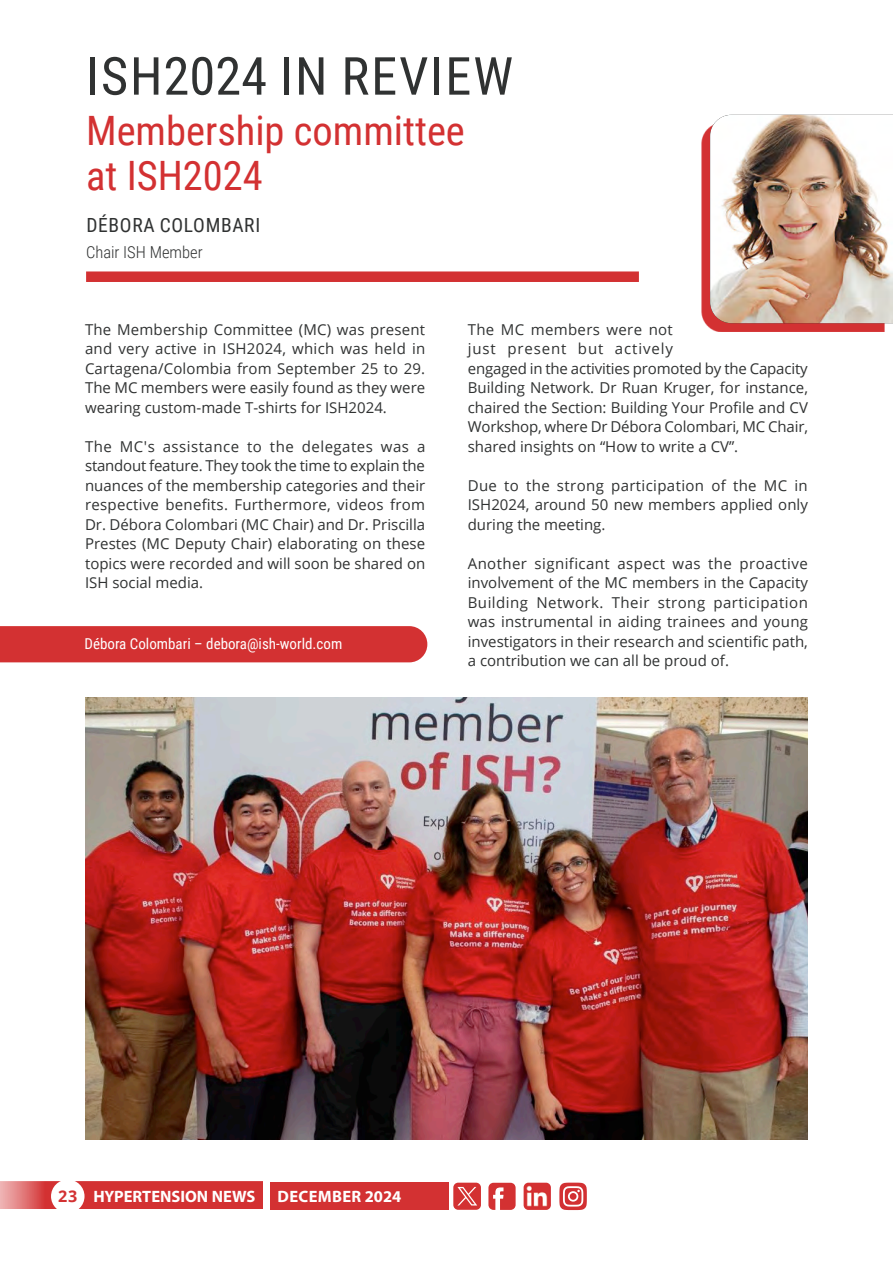
<style>
.page{position:relative;width:893px;height:1263px;background:#fff}
.page>*{position:absolute;margin:0;border:0;box-sizing:border-box;transform-origin:0 0}
.Main_heading_1{font:52.5px "Roboto Condensed";letter-spacing:.035em;color:#303232}
.Sub_Heading_1{font:40.5px/45px "Roboto Condensed";color:#d33132}
.Author_-_Name{font:19.5px "Roboto Condensed";letter-spacing:.035em;color:#303232}
.t1{font:700 16.5px "Myriad Pro";color:#fff}
.Author_-_Position_title_-_RED{font:300 16.5px "Roboto Condensed";color:#303232}
.t2{font:700 16.5px "Myriad Pro";letter-spacing:.02em;color:#fff}
.Body_text_justified_2_columns{font:15px/19.5px "Open Sans";color:#303232;text-align:justify}
.Author___Email_-_RED_FiN{font:15px "Roboto Condensed";color:#fff}
.s1{font-family:"Open Sans";font-size:16.2px;color:#d33132}
</style>
<div class="page">
<svg style="left:488px;top:1183px;width:28px;height:27px"></svg>
<div style="left:270px;top:1183px;width:179px;height:27px;background:#d33132"></div>
<svg style="left:0;top:1182px;width:263px;height:27px;background:#d53e3f"></svg>
<div style="left:51px;top:1179px;width:34px;height:34px;background:#fff;border-radius:50%"></div>
<img style="left:524px;top:1183px;width:27px;height:27px">
<div style="left:453px;top:1183px;width:28px;height:27px;background:#d33132;border-radius:5px"></div>
<svg style="left:457px;top:1187px;width:20px;height:18px"></svg>
<svg style="left:559px;top:1182px;width:28px;height:28px"></svg>
<div style="left:86px;top:271px;width:553px;height:11px;background:#d33132"></div>
<div style="left:702px;top:123px;width:183px;height:209px;background:#d33132"></div>
<img style="left:710px;top:115px;width:183px;height:208px">
<img style="left:85px;top:697px;width:723px;height:443px">
<div style="left:0;top:626px;width:427px;height:36px;background:#d33132"></div>
<p class="Main_heading_1" style="left:86px;top:39px;width:429px">ISH2024 IN REVIEW</p>
<p class="Sub_Heading_1" style="left:86px;top:107px;width:380px">Membership committee at ISH2024</p>
<p class="Author_-_Name" style="left:86px;top:212px;width:175px">DÉBORA COLOMBARI</p>
<p class="Author_-_Position_title_-_RED" style="left:86px;top:240px;width:118px">Chair ISH Member</p>
<p class="Body_text_justified_2_columns" style="left:85px;top:319px;width:342px">The Membership Committee (MC) was present and very active in ISH2024, which was held in Cartagena/Colombia from September 25 to 29.<br>The MC members were easily found as they were wearing custom-made T-shirts for ISH2024.</p>
<p class="Body_text_justified_2_columns" style="left:85px;top:436px;width:342px">The MC's assistance to the delegates was a standout feature. They took the time to explain the nuances of the membership categories and their respective benefits. Furthermore, videos from Dr. Débora Colombari (MC Chair) and Dr. Priscilla Prestes (MC Deputy Chair) elaborating on these topics were recorded and will soon be shared on ISH social media.</p>
<p class="Author___Email_-_RED_FiN" style="left:85px;top:633px;width:259px">Débora Colombari – debora@ish-world.com</p>
<p class="Body_text_justified_2_columns" style="left:468px;top:319px;width:342px;text-align:left">The MC members were not<br>just present but actively<br>engaged in the activities promoted by the Capacity Building Network. Dr Ruan Kruger, for instance, chaired the Section: Building Your Profile and CV Workshop, where Dr Débora Colombari, MC Chair, shared insights on “How to write a CV”.</p>
<p class="Body_text_justified_2_columns" style="left:468px;top:475px;width:342px">Due to the strong participation of the MC in ISH2024, around 50 new members applied only during the meeting.</p>
<p class="Body_text_justified_2_columns" style="left:468px;top:553px;width:342px">Another significant aspect was the proactive involvement of the MC members in the Capacity Building Network. Their strong participation was instrumental in aiding trainees and young investigators in their research and scientific path, a contribution we can all be proud of.</p>
<p class="t1" style="left:58px;top:1186px;width:199px"><span class="s1">23</span> HYPERTENSION NEWS</p>
<p class="t2" style="left:278px;top:1186px;width:125px">DECEMBER 2024</p>
</div>
